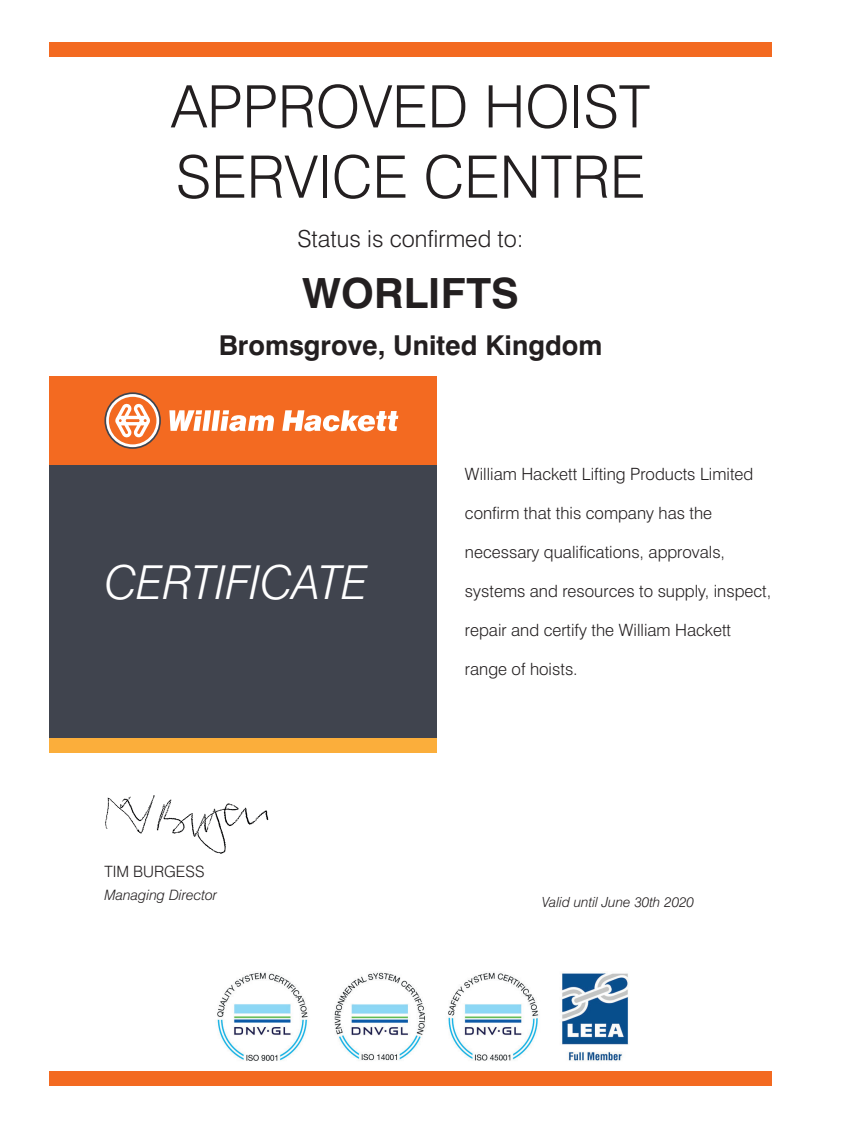
<style>
.page{position:relative;width:842px;height:1134px;background:#fff}
.page>*{position:absolute;margin:0;border:0;box-sizing:border-box;transform-origin:0 0}
.t1{font:300 58.5px/70.3px "Swiss 721 BT";color:#231f20}
.t2{font:italic 300 46.8px "Swiss 721 BT";letter-spacing:-.01em;color:#fff}
.t3{font:700 41.6px "Swiss 721 BT";color:#231f20}
.t4{font:700 27.3px "Swiss 721 BT";color:#231f20}
.t5{font:300 23.4px "Swiss 721 BT";color:#231f20}
.t6{font:300 16.9px "Swiss 721 BT";color:#231f20}
.t7{font:300 15.6px "Swiss 721 BT";color:#231f20}
.t8{font:italic 300 14.3px "Swiss 721 BT";color:#231f20}
.t9{font:italic 300 14px "Swiss 721 BT";color:#231f20}
</style>
<div class="page">
<div style="left:49px;top:738px;width:387px;height:14px;background:#fbae3b"></div>
<div style="left:49px;top:376px;width:387px;height:89px;background:#f36a21"></div>
<svg style="left:282px;top:410px;width:116px;height:21px"></svg>
<svg style="left:169px;top:410px;width:105px;height:21px"></svg>
<svg style="left:104px;top:392px;width:57px;height:57px"></svg>
<svg style="left:106px;top:394px;width:53px;height:53px"></svg>
<div style="left:109px;top:397px;width:47px;height:47px;background:#f36a21;border-radius:50%"></div>
<svg style="left:115px;top:403px;width:35px;height:35px"></svg>
<div style="left:49px;top:465px;width:387px;height:273px;background:#40444e"></div>
<div style="left:49px;top:43px;width:723px;height:14px;background:#f36a21"></div>
<div style="left:49px;top:1071px;width:723px;height:15px;background:#f36a21"></div>
<img style="left:105px;top:795px;width:164px;height:59px">
<img style="left:217px;top:972px;width:412px;height:89px">
<h1 class="t1" style="left:171px;top:71px;width:480px">APPROVED HOIST<br>SERVICE CENTRE</h1>
<h3 class="t5" style="left:297px;top:224px;width:228px">Status is confirmed to:</h3>
<h3 class="t3" style="left:302px;top:268px;width:218px">WORLIFTS</h3>
<h3 class="t4" style="left:219px;top:328px;width:385px">Bromsgrove, United Kingdom</h3>
<h2 class="t2" style="left:104px;top:554px;width:265px">CERTIFICATE</h2>
<p class="t6" style="left:465px;top:464px;width:290px">William Hackett Lifting Products Limited</p>
<p class="t6" style="left:465px;top:503px;width:249px">confirm that this company has the</p>
<p class="t6" style="left:465px;top:542px;width:262px">necessary qualifications, approvals,</p>
<p class="t6" style="left:465px;top:581px;width:308px">systems and resources to supply, inspect,</p>
<p class="t6" style="left:465px;top:620px;width:268px">repair and certify the William Hackett</p>
<p class="t6" style="left:465px;top:659px;width:114px">range of hoists.</p>
<p class="t7" style="left:104px;top:862px;width:102px">TIM BURGESS</p>
<p class="t8" style="left:104px;top:886px;width:114px">Managing Director</p>
<p class="t8" style="left:568px;top:886px;width:131px">Dated: July 2nd 2018</p>
<p class="t9" style="left:542px;top:893px;width:153px">Valid until June 30th 2020</p>
</div>
